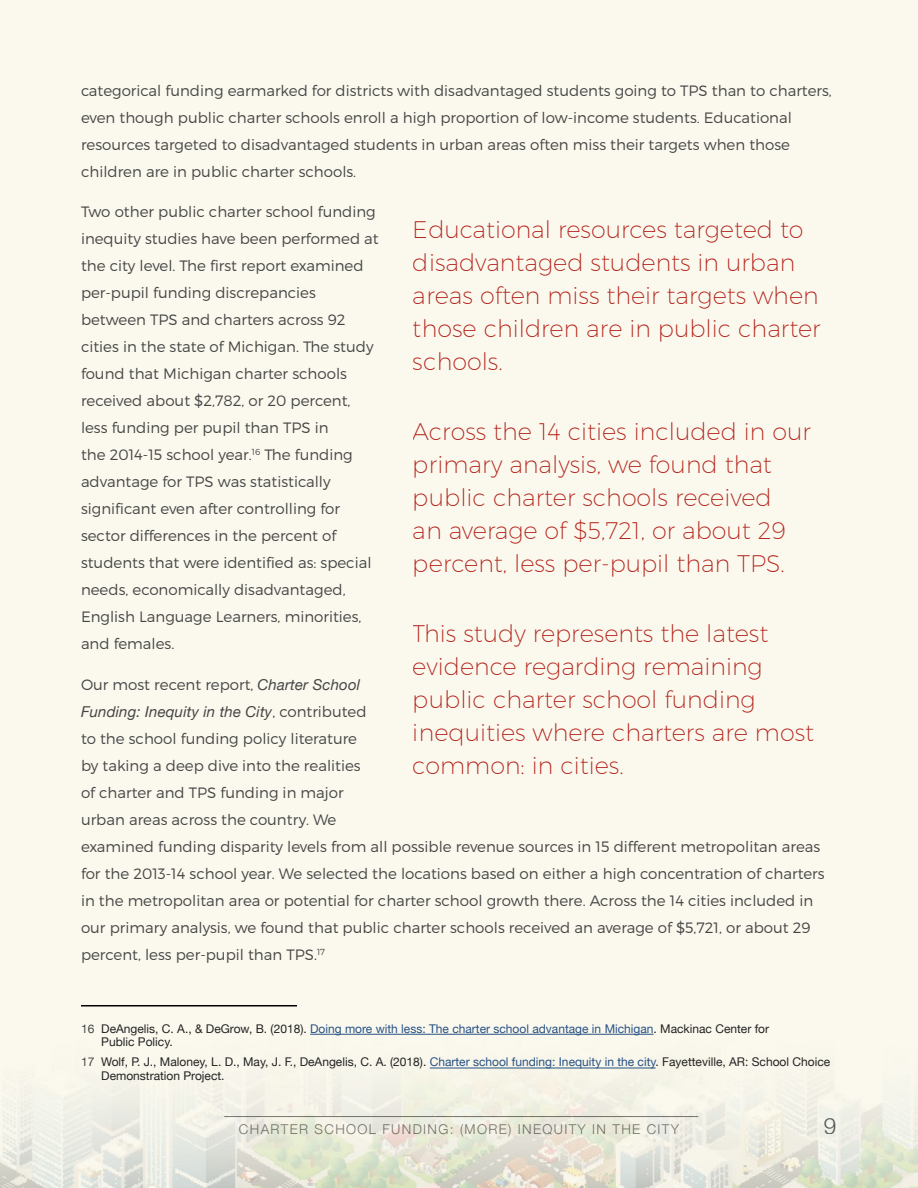
<style>
.page{position:relative;width:918px;height:1188px;background:#fbf9ee}
.page>*{position:absolute;margin:0;border:0;box-sizing:border-box;transform-origin:0 0}
.t1{font:200 24px/33px "Montserrat";color:#b6231c}
.t2{font:300 22.5px "Helvetica Neue";color:#58595b}
.t3{font:300 15px/27px "Montserrat";color:#454545}
.t4{font:italic 15px "Helvetica Neue";letter-spacing:.01em;color:#454545}
.t5{font:300 13.5px "Helvetica Neue";letter-spacing:.1em;color:#7d7a79}
.t6{font:12px/13.5px "Helvetica Neue";color:#222}
.s1{font-family:"Helvetica Neue";font-weight:400;font-style:italic}
.s2{font-family:"Montserrat";font-weight:300;font-style:normal}
.s3{color:#454545}
.s4{color:#275184}
</style>
<div class="page">
<img style="left:0;top:1006px;width:918px;height:182px">
<hr style="left:224px;top:1116px;width:474px;height:1px;background:#7d7a79">
<hr style="left:81px;top:1005px;width:216px;height:1px;background:#000">
<hr style="left:310px;top:1034px;width:344px;height:1px;background:#275184">
<hr style="left:430px;top:1068px;width:226px;height:1px;background:#275184">
<p class="t3" style="left:81px;top:76px;width:752px">categorical funding earmarked for districts with disadvantaged students going to TPS than to charters, even though public charter schools enroll a high proportion of low-income students. Educational resources targeted to disadvantaged students in urban areas often miss their targets when those children are in public charter schools.</p>
<p class="t3" style="left:81px;top:198px;width:299px">Two other public charter school funding inequity studies have been performed at the city level. The first report examined per-pupil funding discrepancies between TPS and charters across 92 cities in the state of Michigan. The study found that Michigan charter schools received about $2,782, or 20 percent, less funding per pupil than TPS in<br>the 2014-15 school year.<sup>16</sup> The funding advantage for TPS was statistically significant even after controlling for sector differences in the percent of students that were identified as: special needs, economically disadvantaged, English Language Learners, minorities, and females.</p>
<p class="t3" style="left:81px;top:670px;width:281px">Our most recent report, <span class="s1">Charter School</span></p>
<p class="t4" style="left:81px;top:700px;width:287px">Funding: Inequity in the City<span class="s2">, contributed</span></p>
<p class="t3" style="left:81px;top:724px;width:745px">to the school funding policy literature<br>by taking a deep dive into the realities<br>of charter and TPS funding in major<br>urban areas across the country. We<br>examined funding disparity levels from all possible revenue sources in 15 different metropolitan areas for the 2013-14 school year. We selected the locations based on either a high concentration of charters in the metropolitan area or potential for charter school growth there. Across the 14 cities included in our primary analysis, we found that public charter schools received an average of $5,721, or about 29 percent, less per-pupil than TPS.<sup>17</sup></p>
<h1 class="t1" style="left:413px;top:213px;width:409px">Educational resources targeted to disadvantaged students in urban areas often miss their targets when those children are in public charter schools.</h1>
<h1 class="t1" style="left:413px;top:415px;width:400px">Across the 14 cities included in our primary analysis, we found that public charter schools received<br>an average of $5,721, or about 29 percent, less per-pupil than TPS.</h1>
<h1 class="t1" style="left:413px;top:616px;width:403px">This study represents the latest evidence regarding remaining public charter school funding inequities where charters are most common: in cities.</h1>
<p class="t6" style="left:101px;top:1022px;width:669px;text-indent:-20px"><span class="s3">16</span> DeAngelis, C. A., &amp; DeGrow, B. (2018). <span class="s4">Doing more with less: The charter school advantage in Michigan</span>. Mackinac Center for<br>Public Policy.</p>
<p class="t6" style="left:101px;top:1056px;width:731px;text-indent:-20px"><span class="s3">17</span> Wolf, P. J., Maloney, L. D., May, J. F., DeAngelis, C. A. (2018). <span class="s4">Charter school funding: Inequity in the city</span>. Fayetteville, AR: School Choice<br>Demonstration Project.</p>
<p class="t5" style="left:239px;top:1118px;width:442px">CHARTER SCHOOL FUNDING: (MORE) INEQUITY IN THE CITY</p>
<h2 class="t2" style="left:824px;top:1107px;width:14px">9</h2>
</div>
